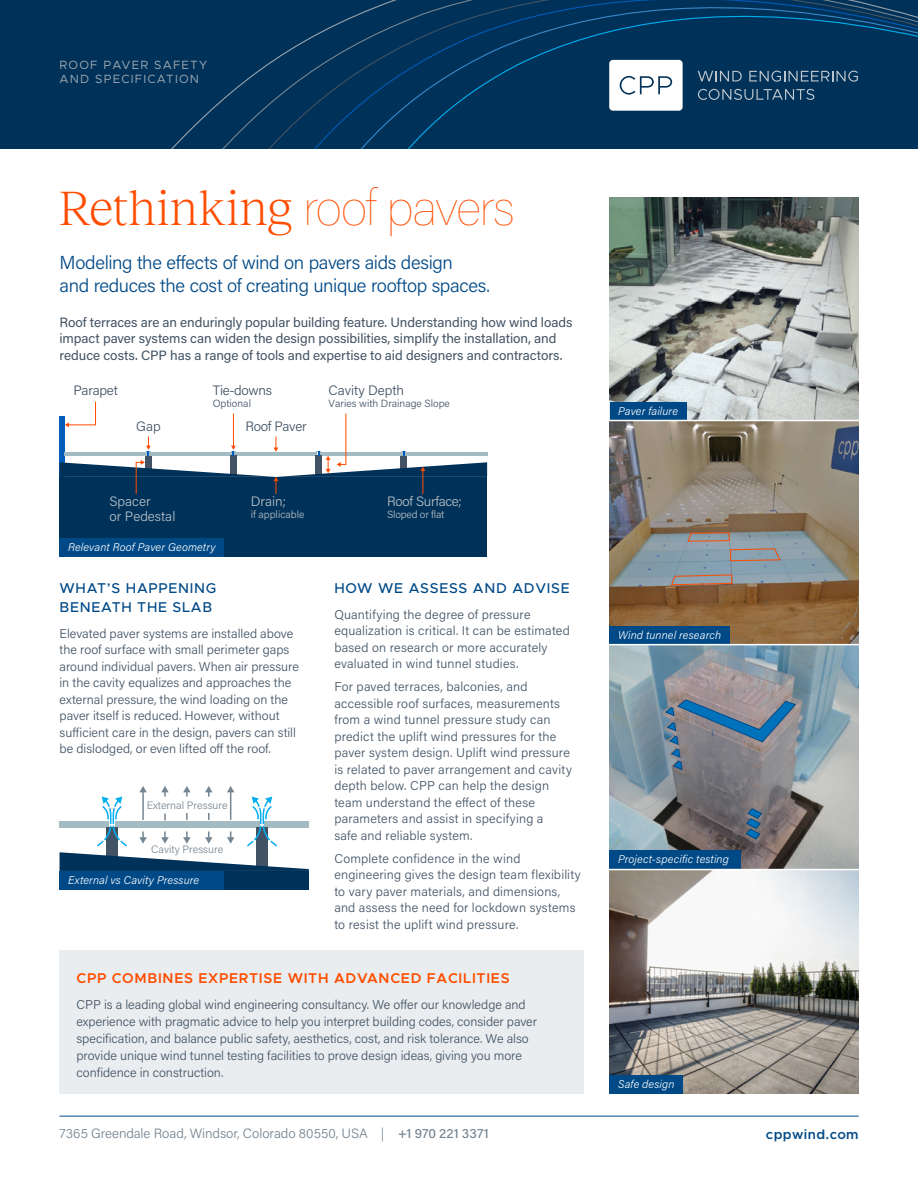
<style>
.page{position:relative;width:918px;height:1188px;background:#fff}
.page>*{position:absolute;margin:0;border:0;box-sizing:border-box;transform-origin:0 0}
.t1{font:300 49.8px "Reckless Neue";letter-spacing:-.005em;color:#ff4d00}
.t2{font:300 18.75px/22.5px "Acumin Pro";letter-spacing:-.02em;color:#004987}
.t3{font:500 14.25px/18.8px "Metropolis";letter-spacing:.05em;color:#004987}
.t4{font:600 14.25px "Metropolis";letter-spacing:.05em;color:#ff4d00}
.t5{font:300 13.65px "Acumin Pro";letter-spacing:-.015em;color:#415364}
.t6{font:300 13.65px/14.5px "Acumin Pro";color:#b6bfc6}
.t7{font:300 13.65px "Acumin Pro";letter-spacing:-.02em;color:#b6bfc6}
.t8{font:13.5px/16.5px "Acumin Pro";letter-spacing:-.005em;color:#415364}
.t9{font:300 13.5px "Acumin Pro";letter-spacing:-.005em;color:#758592}
.t10{font:600 13.5px "Metropolis";letter-spacing:.03em;color:#004987}
.t11{font:300 12.75px/16.5px "Acumin Pro";letter-spacing:.01em;color:#415364}
.t12{font:12px/13.5px "Metropolis";letter-spacing:.1em;color:#a0a9b1}
.t13{font:italic 300 11.25px "Acumin Pro";letter-spacing:.01em;color:#fff}
.t14{font:300 10.8px "Acumin Pro";color:#7a8792}
.t15{font:300 10.5px "Acumin Pro";color:#415364}
.t16{font:300 10.5px "Acumin Pro";color:#b6bfc6}
.s1{font-family:"Acumin Pro";font-weight:100;font-size:49.95px}
.s2{font-weight:500}
</style>
<div class="page">
<img style="left:609px;top:645px;width:250px;height:224px">
<div style="left:610px;top:850px;width:131px;height:19px;background:#004987"></div>
<svg style="left:609px;top:870px;width:250px;height:224px"></svg>
<hr style="left:60px;top:1116px;width:799px;height:1px;background:#004987">
<div style="left:0;top:0;width:918px;height:149px;background:#003158"></div>
<svg style="left:346px;top:0;width:572px;height:149px"></svg>
<div style="left:609px;top:60px;width:74px;height:51px;background:#fff;border-radius:4px"></div>
<svg style="left:620px;top:76px;width:52px;height:19px"></svg>
<svg style="left:698px;top:71px;width:44px;height:11px"></svg>
<svg style="left:749px;top:71px;width:109px;height:11px"></svg>
<svg style="left:698px;top:89px;width:116px;height:11px"></svg>
<svg style="left:609px;top:197px;width:250px;height:223px;background:#969d99"></svg>
<svg style="left:609px;top:421px;width:250px;height:223px;background:#887c6c"></svg>
<div style="left:610px;top:402px;width:77px;height:18px;background:#004987"></div>
<div style="left:610px;top:626px;width:120px;height:19px;background:#004987"></div>
<hr style="left:606px;top:644px;width:261px;height:1px;background:#fff">
<svg style="left:688px;top:532px;width:42px;height:10px"></svg>
<svg style="left:730px;top:548px;width:51px;height:13px"></svg>
<svg style="left:671px;top:574px;width:61px;height:11px"></svg>
<div style="left:60px;top:477px;width:216px;height:80px;background:#003158"></div>
<div style="left:276px;top:477px;width:211px;height:80px;background:#003158"></div>
<svg style="left:60px;top:401px;width:427px;height:93px"></svg>
<div style="left:60px;top:538px;width:164px;height:19px;background:#004987"></div>
<div style="left:60px;top:871px;width:249px;height:18px;background:#003158"></div>
<svg style="left:60px;top:786px;width:249px;height:85px"></svg>
<div style="left:60px;top:871px;width:164px;height:18px;background:#004987"></div>
<div style="left:610px;top:1075px;width:73px;height:19px;background:#004987"></div>
<div style="left:60px;top:950px;width:524px;height:144px;background:#eaedef"></div>
<svg style="left:665px;top:699px;width:131px;height:71px;background:#768392"></svg>
<svg style="left:746px;top:808px;width:16px;height:31px"></svg>
<p class="t12" style="left:60px;top:58px;width:149px">ROOF PAVER SAFETY<br>AND SPECIFICATION</p>
<h1 class="t1" style="left:58px;top:173px;width:458px">Rethinking <span class="s1">roof pavers</span></h1>
<h2 class="t2" style="left:60px;top:251px;width:432px">Modeling the effects of wind on pavers aids design<br>and reduces the cost of creating unique rooftop spaces.</h2>
<p class="t8" style="left:60px;top:313px;width:514px">Roof terraces are an enduringly popular building feature. Understanding how wind loads impact paver systems can widen the design possibilities, simplify the installation, and reduce costs. CPP has a range of tools and expertise to aid designers and contractors.</p>
<p class="t5" style="left:73px;top:381px;width:46px">Parapet</p>
<p class="t5" style="left:213px;top:381px;width:61px">Tie-downs</p>
<p class="t15" style="left:213px;top:396px;width:40px">Optional</p>
<p class="t5" style="left:136px;top:417px;width:26px">Gap</p>
<p class="t5" style="left:245px;top:417px;width:63px">Roof Paver</p>
<p class="t5" style="left:329px;top:381px;width:77px">Cavity Depth</p>
<p class="t15" style="left:329px;top:396px;width:123px">Varies with Drainage Slope</p>
<p class="t6" style="left:110px;top:494px;width:67px">Spacer<br>or Pedestal</p>
<p class="t13" style="left:68px;top:539px;width:149px">Relevant Roof Paver Geometry</p>
<p class="t6" style="left:251px;top:494px;width:37px">Drain;</p>
<p class="t16" style="left:251px;top:507px;width:55px">if applicable</p>
<p class="t3" style="left:60px;top:579px;width:158px">WHAT’S HAPPENING<br>BENEATH THE SLAB</p>
<p class="t11" style="left:60px;top:624px;width:241px">Elevated paver systems are installed above the roof surface with small perimeter gaps around individual pavers. When air pressure in the cavity equalizes and approaches the external pressure, the wind loading on the paver itself is reduced. However, without sufficient care in the design, pavers can still be dislodged, or even lifted off the roof.</p>
<p class="t14" style="left:147px;top:797px;width:82px">External Pressure</p>
<p class="t14" style="left:151px;top:842px;width:74px">Cavity Pressure</p>
<p class="t13" style="left:68px;top:872px;width:133px">External vs Cavity Pressure</p>
<p class="t7" style="left:387px;top:492px;width:76px">Roof Surface;</p>
<p class="t16" style="left:387px;top:507px;width:59px">Sloped or flat</p>
<p class="t3" style="left:334px;top:579px;width:237px">HOW WE ASSESS AND ADVISE</p>
<p class="t11" style="left:334px;top:606px;width:237px">Quantifying the degree of pressure equalization is critical. It can be estimated based on research or more accurately evaluated in wind tunnel studies.</p>
<p class="t11" style="left:334px;top:678px;width:239px">For paved terraces, balconies, and accessible roof surfaces, measurements from a wind tunnel pressure study can predict the uplift wind pressures for the paver system design. Uplift wind pressure is related to paver arrangement and cavity depth below. CPP can help the design team understand the effect of these parameters and assist in specifying a<br>safe and reliable system.</p>
<p class="t11" style="left:334px;top:849px;width:248px">Complete confidence in the wind engineering gives the design team flexibility to vary paver materials, and dimensions, and assess the need for lockdown systems to resist the uplift wind pressure.</p>
<p class="t4" style="left:77px;top:969px;width:435px">CPP COMBINES EXPERTISE WITH ADVANCED FACILITIES</p>
<p class="t11" style="left:77px;top:996px;width:462px;line-height:17px">CPP is a leading global wind engineering consultancy. We offer our knowledge and experience with pragmatic advice to help you interpret building codes, consider paver specification, and balance public safety, aesthetics, cost, and risk tolerance. We also provide unique wind tunnel testing facilities to prove design ideas, giving you more confidence in construction.</p>
<p class="t9" style="left:60px;top:1124px;width:431px">7365 Greendale Road, Windsor, Colorado 80550, USA | <span class="s2">+1 970 221 3371</span></p>
<p class="t13" style="left:618px;top:403px;width:61px">Paver failure</p>
<p class="t13" style="left:618px;top:627px;width:105px">Wind tunnel research</p>
<p class="t13" style="left:618px;top:851px;width:112px">Project-specific testing</p>
<p class="t13" style="left:618px;top:1076px;width:58px">Safe design</p>
<p class="t10" style="left:766px;top:1126px;width:94px">cppwind.com</p>
</div>
